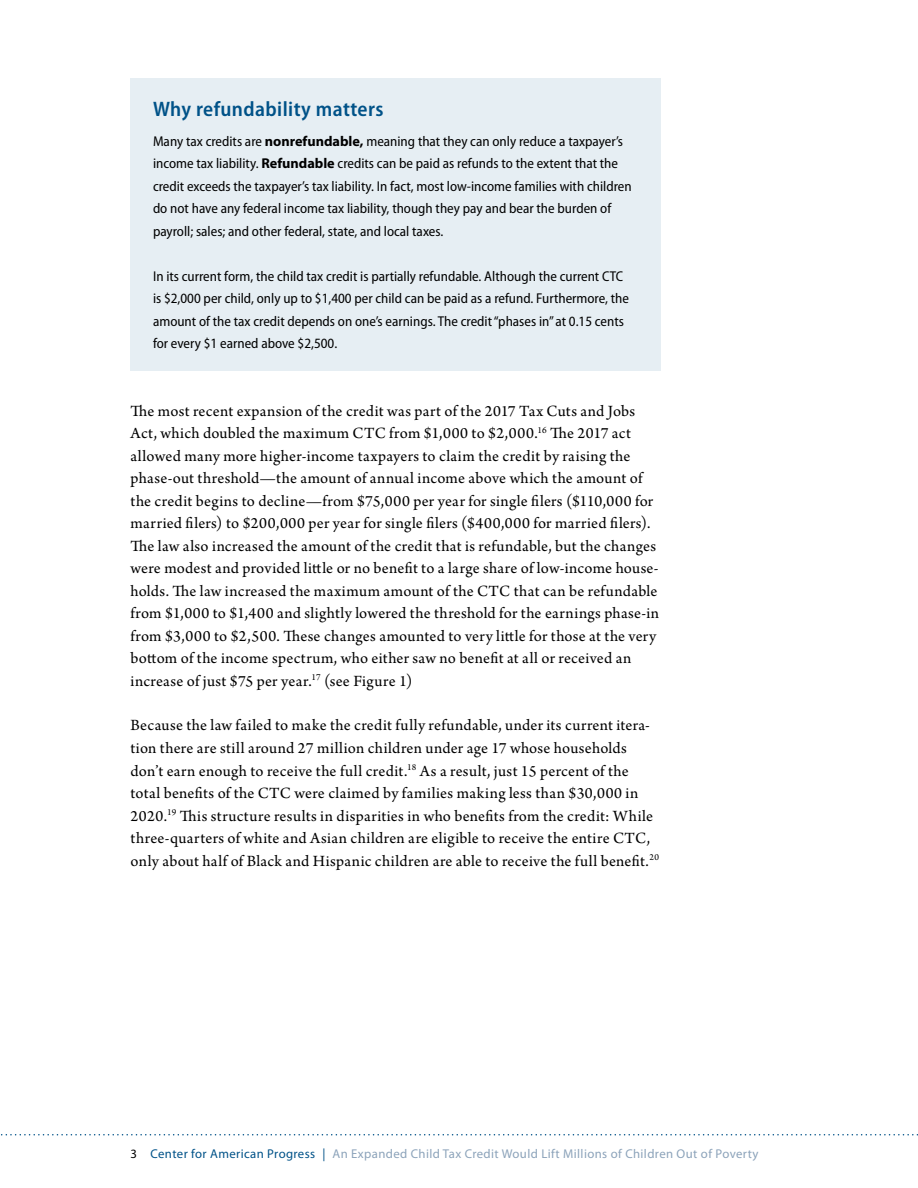
<style>
.page{position:relative;width:918px;height:1188px;background:#fff}
.page>*{position:absolute;margin:0;border:0;box-sizing:border-box;transform-origin:0 0}
.t1{font:600 semi-condensed 21px "Myriad Pro";letter-spacing:.02em;color:#005288}
.t2{font:16.5px/22.5px "Arno Pro";letter-spacing:.02em;color:#000}
.t3{font:semi-condensed 14.25px/22.5px "Myriad Pro";color:#000}
.t4{font:12.75px "Myriad Pro";letter-spacing:.03em;color:#8ca3ba}
.s1{font-weight:700;font-stretch:normal}
.s2{color:#000}
.s3{color:#005288}
</style>
<div class="page">
<svg style="left:1px;top:1134px;width:917px;height:2px"></svg>
<div style="left:130px;top:78px;width:532px;height:292px;background:#e6eef3"></div>
<p class="t1" style="left:153px;top:98px;width:232px">Why refundability matters</p>
<p class="t3" style="left:153px;top:130px;width:480px">Many tax credits are <span class="s1">nonrefundable,</span> meaning that they can only reduce a taxpayer’s income tax liability. <span class="s1">Refundable</span> credits can be paid as refunds to the extent that the credit exceeds the taxpayer’s tax liability. In fact, most low-income families with children do not have any federal income tax liability, though they pay and bear the burden of payroll; sales; and other federal, state, and local taxes.</p>
<p class="t3" style="left:153px;top:265px;width:478px">In its current form, the child tax credit is partially refundable. Although the current CTC is $2,000 per child, only up to $1,400 per child can be paid as a refund. Furthermore, the amount of the tax credit depends on one’s earnings. The credit “phases in” at 0.15 cents for every $1 earned above $2,500.</p>
<p class="t2" style="left:130px;top:400px;width:530px">The most recent expansion of the credit was part of the 2017 Tax Cuts and Jobs Act, which doubled the maximum CTC from $1,000 to $2,000.<sup>16</sup> The 2017 act allowed many more higher-income taxpayers to claim the credit by raising the phase-out threshold—the amount of annual income above which the amount of the credit begins to decline—from $75,000 per year for single filers ($110,000 for married filers) to $200,000 per year for single filers ($400,000 for married filers).<br>The law also increased the amount of the credit that is refundable, but the changes were modest and provided little or no benefit to a large share of low-income house&shy;holds. The law increased the maximum amount of the CTC that can be refundable from $1,000 to $1,400 and slightly lowered the threshold for the earnings phase-in from $3,000 to $2,500. These changes amounted to very little for those at the very bottom of the income spectrum, who either saw no benefit at all or received an increase of just $75 per year.<sup>17</sup> (see Figure 1)</p>
<p class="t2" style="left:130px;top:715px;width:530px">Because the law failed to make the credit fully refundable, under its current itera&shy;tion there are still around 27 million children under age 17 whose households don’t earn enough to receive the full credit.<sup>18</sup> As a result, just 15 percent of the total benefits of the CTC were claimed by families making less than $30,000 in 2020.<sup>19</sup> This structure results in disparities in who benefits from the credit: While three-quarters of white and Asian children are eligible to receive the entire CTC, only about half of Black and Hispanic children are able to receive the full benefit.<sup>20</sup></p>
<p class="t4" style="left:130px;top:1146px;width:629px"><span class="s2">3</span> <span class="s3">Center for American Progress |</span> An Expanded Child Tax Credit Would Lift Millions of Children Out of Poverty</p>
</div>
